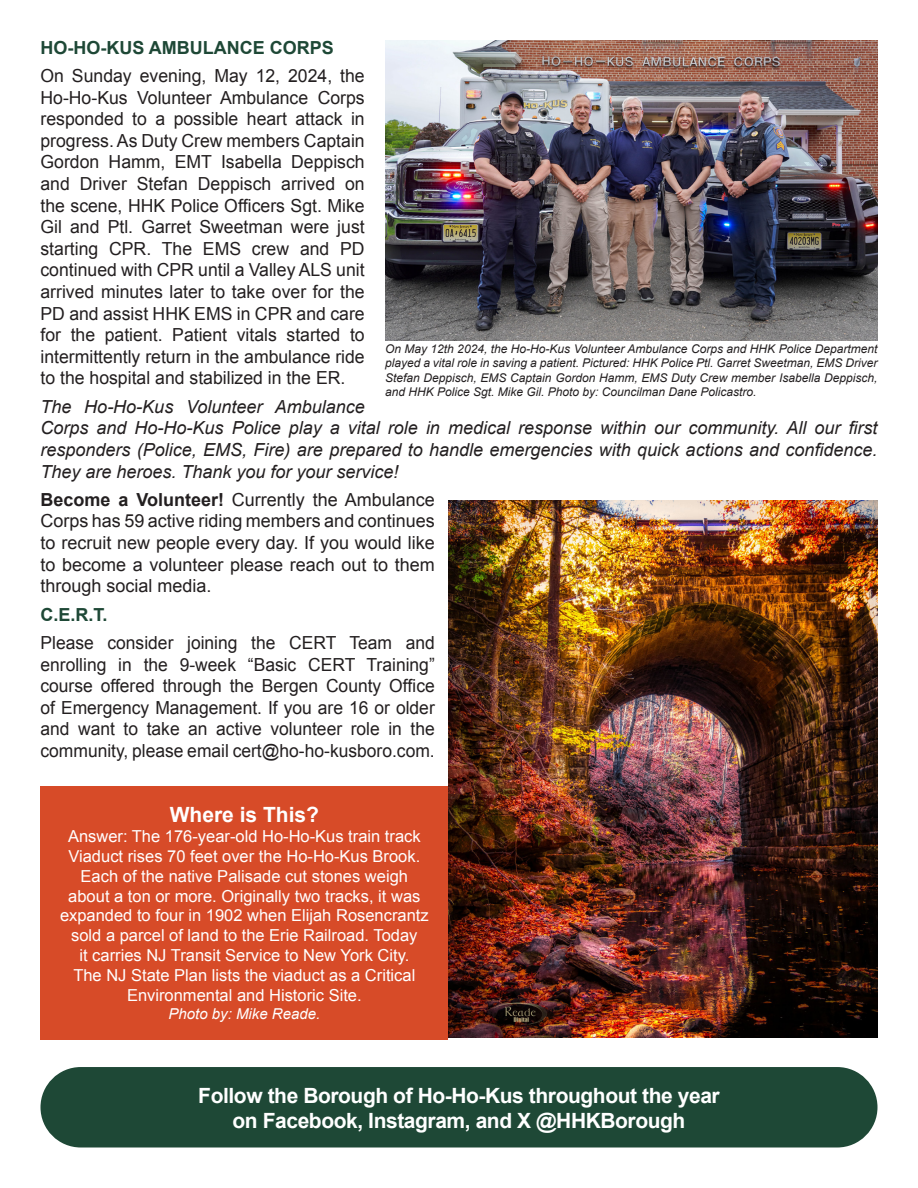
<style>
.page{position:relative;width:918px;height:1188px;background:#fff}
.page>*{position:absolute;margin:0;border:0;box-sizing:border-box;transform-origin:0 0}
.t1{font:700 21px "Arial";letter-spacing:-.02em;color:#fff}
.t2{font:700 21px "Arial";color:#fff}
.t3{font:18px/21.6px "Arial";color:#231f20;text-align:justify}
.t4{font:italic 18px/21.6px "Arial";color:#231f20}
.t5{font:700 18px "Arial";color:#1e4836}
.t6{font:16.5px/19.8px "Arial";color:#fff;text-align:center}
.t7{font:italic 15px "Arial";color:#fff}
.t8{font:italic 12px/14.4px "Arial";color:#231f20;text-align:justify}
.s1{font-weight:700}
</style>
<div class="page">
<div style="left:40px;top:1067px;width:837px;height:81px;background:#1e4836;border-radius:40px"></div>
<img style="left:385px;top:40px;width:493px;height:301px">
<div style="left:41px;top:786px;width:407px;height:254px;background:#d74b28"></div>
<img style="left:448px;top:501px;width:430px;height:536px">
<p class="t5" style="left:40px;top:35px;width:295px">HO-HO-KUS AMBULANCE CORPS</p>
<p class="t3" style="left:40px;top:65px;width:326px">On Sunday evening, May 12, 2024, the Ho-Ho-Kus Volunteer Ambulance Corps responded to a possible heart attack in progress. As Duty Crew members Captain Gordon Hamm, EMT Isabella Deppisch and Driver Stefan Deppisch arrived on the scene, HHK Police Officers Sgt. Mike Gil and Ptl. Garret Sweetman were just starting CPR. The EMS crew and PD continued with CPR until a Valley ALS unit arrived minutes later to take over for the PD and assist HHK EMS in CPR and care for the patient. Patient vitals started to intermittently return in the ambulance ride to the hospital and stabilized in the ER.</p>
<p class="t4" style="left:40px;top:396px;width:839px">The Ho-Ho-Kus Volunteer Ambulance<br>Corps and Ho-Ho-Kus Police play a vital role in medical response within our community. All our first responders (Police, EMS, Fire) are prepared to handle emergencies with quick actions and confidence.<br>They are heroes. Thank you for your service!</p>
<p class="t3" style="left:40px;top:489px;width:396px"><span class="s1">Become a Volunteer!</span> Currently the Ambulance Corps has 59 active riding members and continues to recruit new people every day. If you would like to become a volunteer please reach out to them through social media.</p>
<p class="t5" style="left:40px;top:602px;width:69px">C.E.R.T.</p>
<p class="t3" style="left:40px;top:632px;width:396px">Please consider joining the CERT Team and enrolling in the 9-week “Basic CERT Training” course offered through the Bergen County Office of Emergency Management. If you are 16 or older and want to take an active volunteer role in the community, please email cert@ho-ho-kusboro.com.</p>
<p class="t8" style="left:385px;top:342px;width:494px">On May 12th 2024, the Ho-Ho-Kus Volunteer Ambulance Corps and HHK Police Department played a vital role in saving a patient. Pictured: HHK Police Ptl. Garret Sweetman, EMS Driver Stefan Deppisch, EMS Captain Gordon Hamm, EMS Duty Crew member Isabella Deppisch, and HHK Police Sgt. Mike Gil. Photo by: Councilman Dane Policastro.</p>
<p class="t2" style="left:170px;top:801px;width:151px">Where is This?</p>
<p class="t6" style="left:60px;top:827px;width:370px">Answer: The 176-year-old Ho-Ho-Kus train track Viaduct rises 70 feet over the Ho-Ho-Kus Brook.<br>Each of the native Palisade cut stones weigh about a ton or more. Originally two tracks, it was expanded to four in 1902 when Elijah Rosencrantz sold a parcel of land to the Erie Railroad. Today<br>it carries NJ Transit Service to New York City.<br>The NJ State Plan lists the viaduct as a Critical Environmental and Historic Site.</p>
<p class="t7" style="left:169px;top:1004px;width:153px">Photo by: Mike Reade.</p>
<p class="t1" style="left:198px;top:1081px;width:523px">Follow the Borough of Ho-Ho-Kus throughout the year</p>
<p class="t1" style="left:233px;top:1107px;width:454px">on Facebook, Instagram, and X @HHKBorough</p>
</div>
